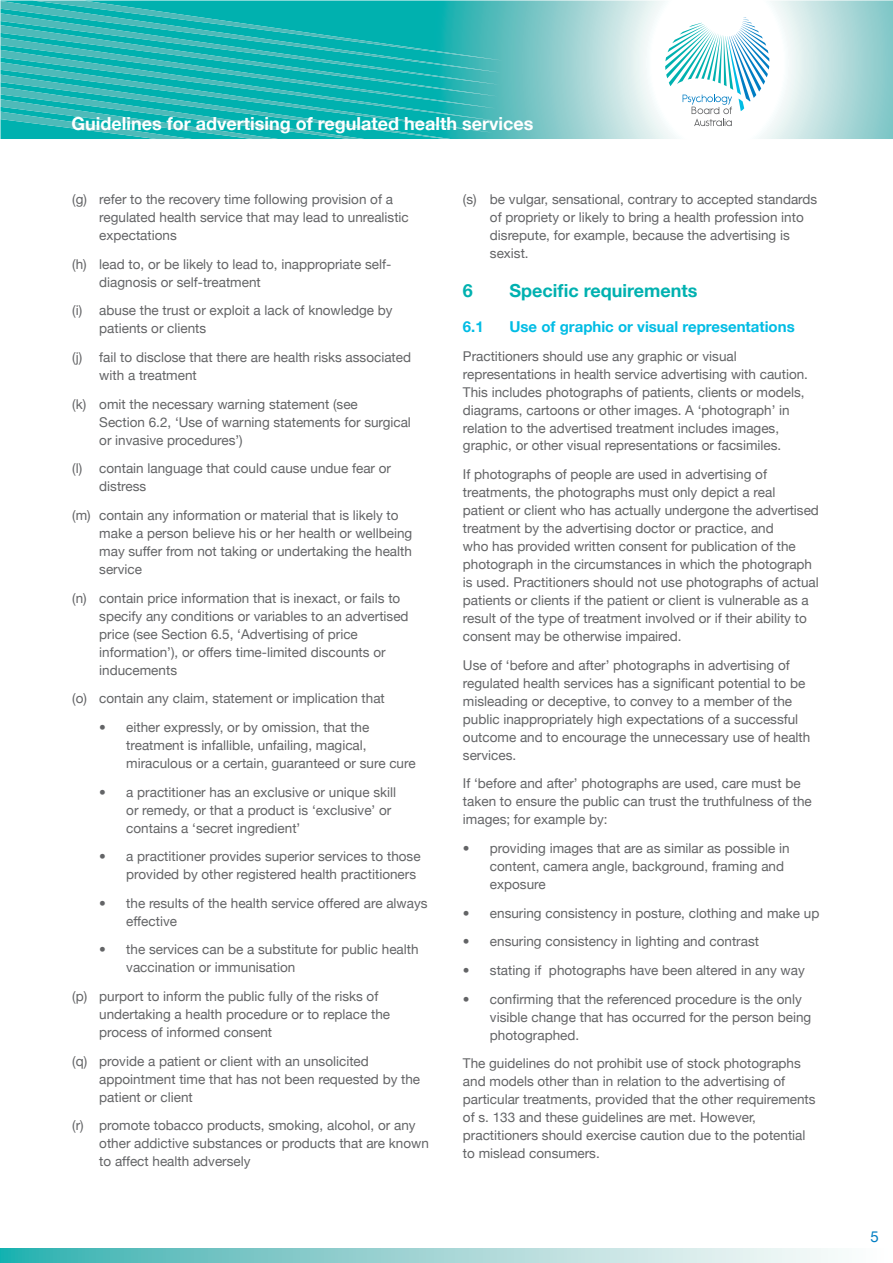
<style>
.page{position:relative;width:893px;height:1263px;background:#fff}
.page>*{position:absolute;margin:0;border:0;box-sizing:border-box;transform-origin:0 0}
.t1{font:700 18px "Helvetica Neue";color:#fff}
.t2{font:700 18px "Helvetica Neue";color:#00b1b0}
.t3{font:700 15px "Helvetica Neue";color:#00bce4}
.t4{font:15px "Helvetica Neue";color:#007dc3}
.t5{font:13.5px/18px "Helvetica Neue";color:#636466}
</style>
<div class="page">
<svg style="left:503px;top:1px;width:390px;height:138px"></svg>
<svg style="left:1px;top:1px;width:502px;height:138px;background:#21b5b4"></svg>
<svg style="left:1px;top:1249px;width:834px;height:14px;background:#9bd4d4"></svg>
<svg style="left:665px;top:18px;width:104px;height:108px"></svg>
<h1 class="t1" style="left:71px;top:112px;width:463px">Guidelines for advertising of regulated health services</h1>
<p class="t5" style="left:99px;top:190px;width:311px;text-indent:-27px">(g) refer to the recovery time following provision of a regulated health service that may lead to unrealistic expectations</p>
<p class="t5" style="left:99px;top:255px;width:294px;text-indent:-27px">(h) lead to, or be likely to lead to, inappropriate self&shy;diagnosis or self-treatment</p>
<p class="t5" style="left:99px;top:301px;width:295px;text-indent:-27px">(i) abuse the trust or exploit a lack of knowledge by patients or clients</p>
<p class="t5" style="left:99px;top:348px;width:313px;text-indent:-27px">(j) fail to disclose that there are health risks associated with a treatment</p>
<p class="t5" style="left:99px;top:395px;width:313px;text-indent:-27px">(k) omit the necessary warning statement (see<br>Section 6.2, ‘Use of warning statements for surgical or invasive procedures’)</p>
<p class="t5" style="left:99px;top:459px;width:293px;text-indent:-27px">(l) contain language that could cause undue fear or distress</p>
<p class="t5" style="left:99px;top:506px;width:315px;text-indent:-27px">(m) contain any information or material that is likely to make a person believe his or her health or wellbeing may suffer from not taking or undertaking the health service</p>
<p class="t5" style="left:99px;top:589px;width:311px;text-indent:-27px">(n) contain price information that is inexact, or fails to specify any conditions or variables to an advertised price (see Section 6.5, ‘Advertising of price information’), or offers time-limited discounts or inducements</p>
<p class="t5" style="left:72px;top:689px;width:314px">(o) contain any claim, statement or implication that</p>
<p class="t5" style="left:126px;top:718px;width:291px;text-indent:-27px">• either expressly, or by omission, that the treatment is infallible, unfailing, magical, miraculous or a certain, guaranteed or sure cure</p>
<p class="t5" style="left:126px;top:782px;width:271px;text-indent:-27px">• a practitioner has an exclusive or unique skill or remedy, or that a product is ‘exclusive’ or contains a ‘secret ingredient’</p>
<p class="t5" style="left:126px;top:847px;width:296px;text-indent:-27px">• a practitioner provides superior services to those provided by other registered health practitioners</p>
<p class="t5" style="left:126px;top:894px;width:303px;text-indent:-27px">• the results of the health service offered are always effective</p>
<p class="t5" style="left:126px;top:940px;width:294px;text-indent:-27px">• the services can be a substitute for public health vaccination or immunisation</p>
<p class="t5" style="left:99px;top:987px;width:292px;text-indent:-27px">(p) purport to inform the public fully of the risks of undertaking a health procedure or to replace the process of informed consent</p>
<p class="t5" style="left:99px;top:1052px;width:322px;text-indent:-27px">(q) provide a patient or client with an unsolicited appointment time that has not been requested by the patient or client</p>
<p class="t5" style="left:99px;top:1116px;width:331px;text-indent:-27px">(r) promote tobacco products, smoking, alcohol, or any other addictive substances or products that are known to affect health adversely</p>
<p class="t5" style="left:490px;top:190px;width:329px;text-indent:-27px">(s) be vulgar, sensational, contrary to accepted standards of propriety or likely to bring a health profession into disrepute, for example, because the advertising is sexist.</p>
<h1 class="t2" style="left:463px;top:279px;width:12px">6</h1>
<h1 class="t2" style="left:509px;top:279px;width:189px">Specific requirements</h1>
<p class="t3" style="left:463px;top:317px;width:22px">6.1</p>
<p class="t3" style="left:509px;top:317px;width:287px">Use of graphic or visual representations</p>
<p class="t5" style="left:463px;top:346px;width:347px">Practitioners should use any graphic or visual representations in health service advertising with caution.<br>This includes photographs of patients, clients or models, diagrams, cartoons or other images. A ‘photograph’ in relation to the advertised treatment includes images, graphic, or other visual representations or facsimiles.</p>
<p class="t5" style="left:463px;top:465px;width:357px">If photographs of people are used in advertising of treatments, the photographs must only depict a real patient or client who has actually undergone the advertised treatment by the advertising doctor or practice, and<br>who has provided written consent for publication of the photograph in the circumstances in which the photograph is used. Practitioners should not use photographs of actual patients or clients if the patient or client is vulnerable as a result of the type of treatment involved or if their ability to consent may be otherwise impaired.</p>
<p class="t5" style="left:463px;top:656px;width:349px">Use of ‘before and after’ photographs in advertising of regulated health services has a significant potential to be misleading or deceptive, to convey to a member of the public inappropriately high expectations of a successful outcome and to encourage the unnecessary use of health services.</p>
<p class="t5" style="left:463px;top:774px;width:350px">If ‘before and after’ photographs are used, care must be taken to ensure the public can trust the truthfulness of the images; for example by:</p>
<p class="t5" style="left:490px;top:839px;width:301px;text-indent:-27px">• providing images that are as similar as possible in content, camera angle, background, framing and exposure</p>
<p class="t5" style="left:463px;top:904px;width:358px">• ensuring consistency in posture, clothing and make up</p>
<p class="t5" style="left:463px;top:932px;width:298px">• ensuring consistency in lighting and contrast</p>
<p class="t5" style="left:463px;top:961px;width:343px">• stating if photographs have been altered in any way</p>
<p class="t5" style="left:490px;top:989px;width:323px;text-indent:-27px">• confirming that the referenced procedure is the only visible change that has occurred for the person being photographed.</p>
<p class="t5" style="left:463px;top:1054px;width:354px">The guidelines do not prohibit use of stock photographs and models other than in relation to the advertising of particular treatments, provided that the other requirements of s. 133 and these guidelines are met. However, practitioners should exercise caution due to the potential to mislead consumers.</p>
<p class="t4" style="left:871px;top:1227px;width:10px">5</p>
</div>
